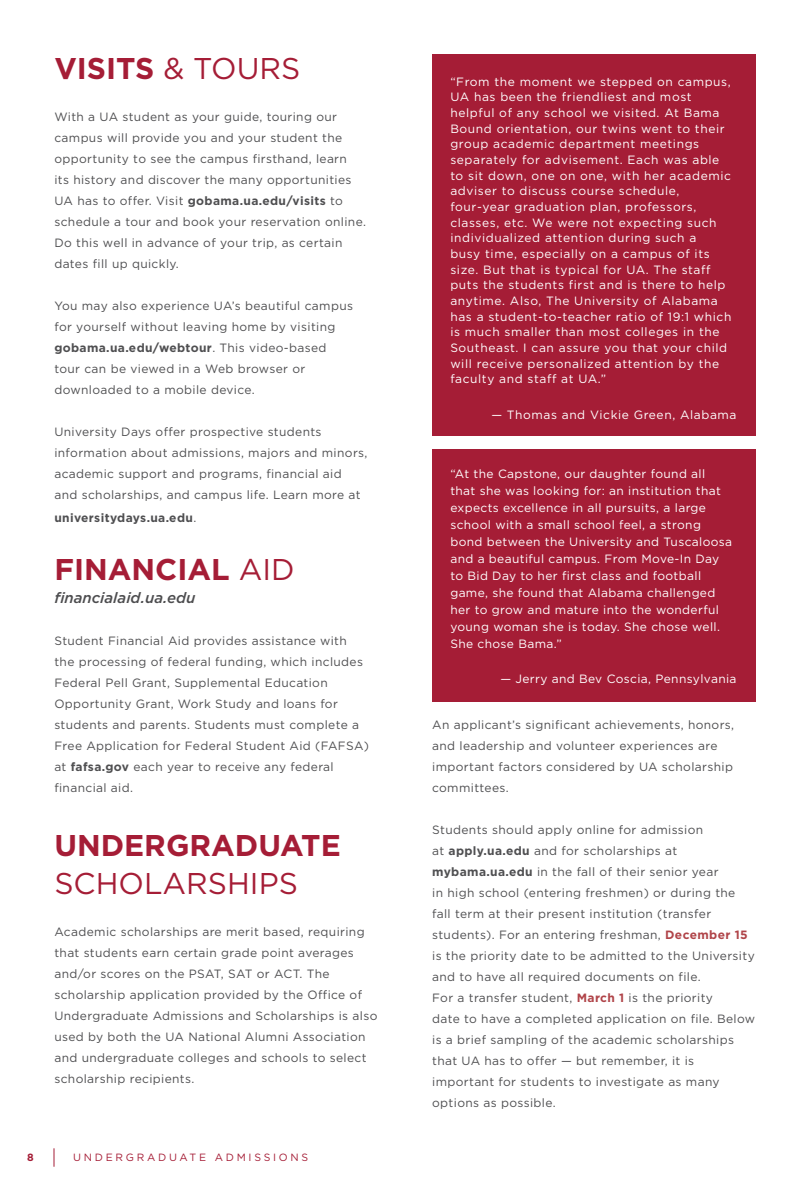
<style>
.page{position:relative;width:810px;height:1188px;background:#fff}
.page>*{position:absolute;margin:0;border:0;box-sizing:border-box;transform-origin:0 0}
.t1{font:700 30px "Gotham";color:#a51d36}
.t2{font:30px "Gotham";color:#a51d36}
.t3{font:italic 500 15px "Gotham";color:#4d4d4f}
.t4{font:12px/21px "Gotham";letter-spacing:.03em;color:#4f4f51}
.t5{font:12px/15.8px "Gotham";letter-spacing:.05em;color:#fff}
.t6{font:12px/17px "Gotham";letter-spacing:.03em;color:#fff}
.t7{font:700 12px "Gotham";letter-spacing:.03em;color:#4f4f51}
.t8{font:10.5px "Gotham";letter-spacing:.26em;color:#a51d36}
.t9{font:700 10.5px "Gotham";color:#a51d36}
.s1{font-weight:400}
.s2{font-weight:700}
.s3{font-weight:700;color:#b04449}
</style>
<div class="page">
<svg style="left:54px;top:1148px;width:1px;height:19px"></svg>
<div style="left:432px;top:54px;width:324px;height:381px;background:#a51d36"></div>
<div style="left:432px;top:450px;width:324px;height:252px;background:#a51d36"></div>
<h1 class="t1" style="left:54px;top:51px;width:248px">VISITS <span class="s1">&amp; TOURS</span></h1>
<p class="t4" style="left:54px;top:106px;width:313px">With a UA student as your guide, touring our campus will provide you and your student the opportunity to see the campus firsthand, learn<br>its history and discover the many opportunities UA has to offer. Visit <span class="s2">gobama.ua.edu/visits</span> to schedule a tour and book your reservation online.<br>Do this well in advance of your trip, as certain dates fill up quickly.</p>
<p class="t4" style="left:54px;top:295px;width:300px">You may also experience UA’s beautiful campus for yourself without leaving home by visiting <span class="s2">gobama.ua.edu/webtour</span>. This video-based tour can be viewed in a Web browser or downloaded to a mobile device.</p>
<p class="t4" style="left:54px;top:421px;width:315px">University Days offer prospective students information about admissions, majors and minors, academic support and programs, financial aid and scholarships, and campus life. Learn more at</p>
<p class="t7" style="left:54px;top:510px;width:143px">universitydays.ua.edu<span class="s1">.</span></p>
<h1 class="t1" style="left:54px;top:552px;width:242px">FINANCIAL <span class="s1">AID</span></h1>
<p class="t3" style="left:54px;top:589px;width:143px">financialaid.ua.edu</p>
<p class="t4" style="left:54px;top:630px;width:316px">Student Financial Aid provides assistance with the processing of federal funding, which includes Federal Pell Grant, Supplemental Education Opportunity Grant, Work Study and loans for students and parents. Students must complete a Free Application for Federal Student Aid (FAFSA) at <span class="s2">fafsa.gov</span> each year to receive any federal financial aid.</p>
<h1 class="t1" style="left:54px;top:828px;width:288px">UNDERGRADUATE</h1>
<h1 class="t2" style="left:54px;top:866px;width:245px">SCHOLARSHIPS</h1>
<p class="t4" style="left:54px;top:921px;width:325px">Academic scholarships are merit based, requiring that students earn certain grade point averages and/or scores on the PSAT, SAT or ACT. The scholarship application provided by the Office of Undergraduate Admissions and Scholarships is also used by both the UA National Alumni Association and undergraduate colleges and schools to select scholarship recipients.</p>
<p class="t9" style="left:27px;top:1151px;width:8px">8</p>
<p class="t8" style="left:73px;top:1152px;width:237px">UNDERGRADUATE ADMISSIONS</p>
<p class="t5" style="left:450px;top:73px;width:283px">“From the moment we stepped on campus, UA has been the friendliest and most helpful of any school we visited. At Bama Bound orientation, our twins went to their group academic department meetings separately for advisement. Each was able to sit down, one on one, with her academic adviser to discuss course schedule, four-year graduation plan, professors, classes, etc. We were not expecting such individualized attention during such a<br>busy time, especially on a campus of its size. But that is typical for UA. The staff puts the students first and is there to help anytime. Also, The University of Alabama has a student-to-teacher ratio of 19:1 which is much smaller than most colleges in the Southeast. I can assure you that your child will receive personalized attention by the faculty and staff at UA.”</p>
<p class="t5" style="left:491px;top:406px;width:247px">— Thomas and Vickie Green, Alabama</p>
<p class="t6" style="left:450px;top:466px;width:283px">“At the Capstone, our daughter found all that she was looking for: an institution that expects excellence in all pursuits, a large school with a small school feel, a strong bond between the University and Tuscaloosa and a beautiful campus. From Move-In Day to Bid Day to her first class and football game, she found that Alabama challenged her to grow and mature into the wonderful young woman she is today. She chose well.<br>She chose Bama.”</p>
<p class="t6" style="left:500px;top:670px;width:238px">— Jerry and Bev Coscia, Pennsylvania</p>
<p class="t4" style="left:432px;top:714px;width:304px">An applicant’s significant achievements, honors, and leadership and volunteer experiences are important factors considered by UA scholarship committees.</p>
<p class="t4" style="left:432px;top:819px;width:325px">Students should apply online for admission<br>at <span class="s2">apply.ua.edu</span> and for scholarships at <span class="s2">mybama.ua.edu</span> in the fall of their senior year<br>in high school (entering freshmen) or during the fall term at their present institution (transfer students). For an entering freshman, <span class="s3">December 15 </span>is the priority date to be admitted to the University and to have all required documents on file.<br>For a transfer student, <span class="s3">March 1</span> is the priority<br>date to have a completed application on file. Below is a brief sampling of the academic scholarships that UA has to offer — but remember, it is important for students to investigate as many options as possible.</p>
</div>
